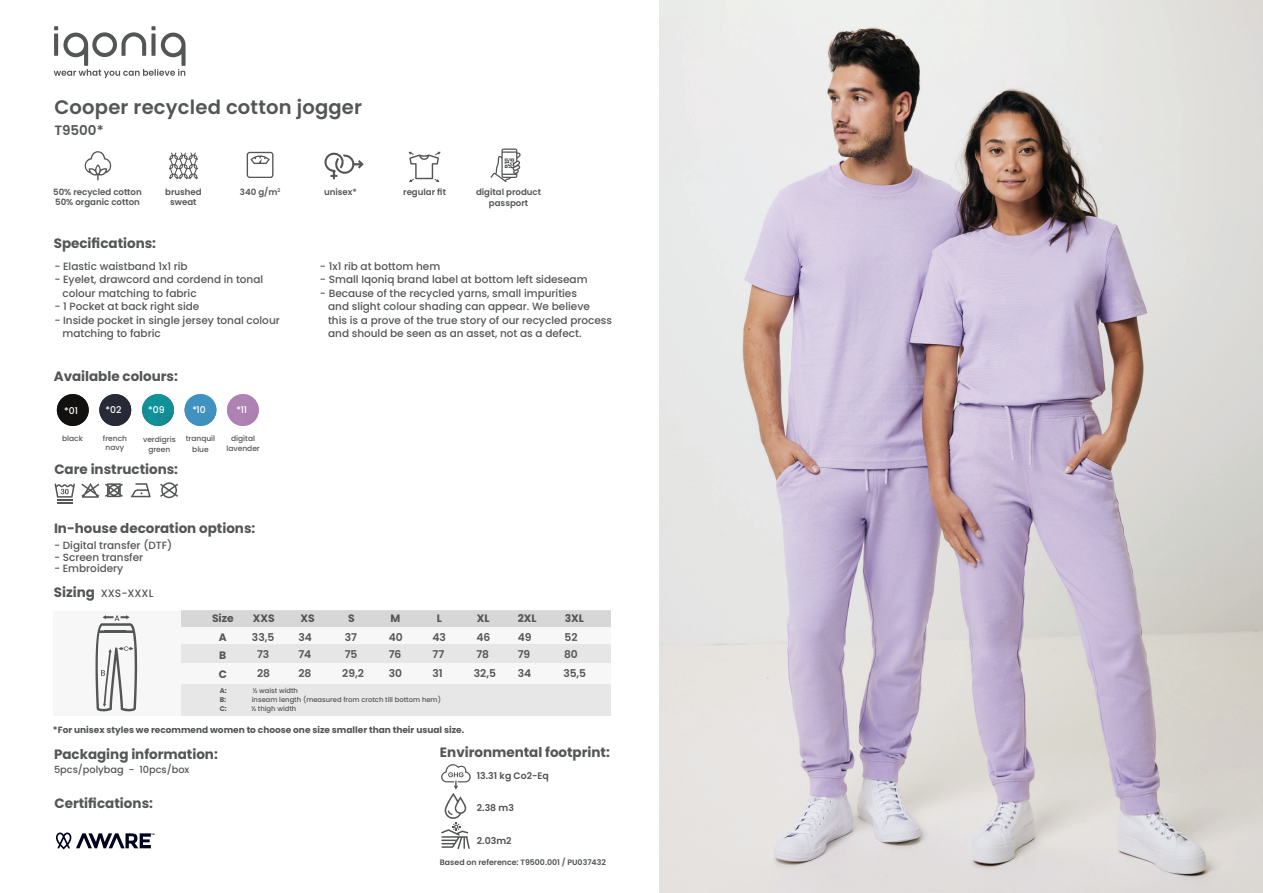
<style>
.page{position:relative;width:1263px;height:893px;background:#fff}
.page>*{position:absolute;margin:0;border:0;box-sizing:border-box;transform-origin:0 0}
.t1{font:600 19.5px "Poppins";letter-spacing:.01em;color:#545555}
.t2{font:700 13.5px "Poppins";color:#545555}
.t3{font:600 13.5px "Poppins";color:#545555}
.t4{font:600 10.65px "Poppins";color:#545555}
.t5{font:700 10.65px "Poppins";color:#545555}
.t6{font:500 10.65px "Poppins";color:#545555}
.t7{font:500 10.5px "Poppins";color:#545555}
.t8{font:500 9.75px "Poppins";color:#545555}
.t9{font:600 9.3px "Poppins";color:#505353}
.t10{font:500 9.3px "Poppins";color:#fff}
.t11{font:700 9px "Poppins";color:#545555}
.t12{font:600 8.55px "Poppins";color:#545555}
.t13{font:600 7.8px "Poppins";color:#505353}
.t14{font:500 7.5px/10.5px "Poppins";color:#545555;text-align:center}
.t15{font:500 6.75px "Poppins";color:#545555}
.t16{font:700 6.75px "Poppins";color:#545555}
.t17{font:600 5.1px "Poppins";color:#545555}
.s1{font-weight:700;font-size:13.5px}
</style>
<div class="page">
<div style="left:53px;top:611px;width:558px;height:104px;background:linear-gradient(to right,#f4f4f4,#f1f1f1)"></div>
<svg style="left:54px;top:26px;width:132px;height:52px"></svg>
<svg style="left:408px;top:152px;width:33px;height:30px"></svg>
<svg style="left:247px;top:152px;width:26px;height:26px"></svg>
<svg style="left:324px;top:152px;width:40px;height:27px"></svg>
<svg style="left:105px;top:483px;width:18px;height:14px"></svg>
<svg style="left:160px;top:482px;width:18px;height:16px"></svg>
<svg style="left:131px;top:483px;width:20px;height:14px"></svg>
<svg style="left:81px;top:483px;width:18px;height:15px"></svg>
<svg style="left:54px;top:484px;width:21px;height:19px"></svg>
<svg style="left:169px;top:153px;width:29px;height:26px"></svg>
<div style="left:181px;top:610px;width:430px;height:16px;background:#d7d7d7"></div>
<div style="left:181px;top:684px;width:430px;height:31px;background:#e7e7e7"></div>
<svg style="left:85px;top:151px;width:27px;height:29px"></svg>
<img style="left:57px;top:394px;width:32px;height:32px;border-radius:16px">
<img style="left:99px;top:394px;width:32px;height:32px;border-radius:16px">
<img style="left:142px;top:394px;width:32px;height:32px;border-radius:16px">
<img style="left:185px;top:394px;width:31px;height:32px;border-radius:16px">
<img style="left:227px;top:394px;width:32px;height:32px;border-radius:16px">
<svg style="left:490px;top:149px;width:31px;height:33px"></svg>
<img style="left:659px;top:0;width:604px;height:893px">
<svg style="left:95px;top:615px;width:42px;height:96px"></svg>
<svg style="left:441px;top:764px;width:30px;height:85px"></svg>
<svg style="left:56px;top:832px;width:98px;height:18px"></svg>
<p class="t1" style="left:54px;top:96px;width:309px">Cooper recycled cotton jogger</p>
<p class="t3" style="left:54px;top:123px;width:51px">T9500*</p>
<p class="t12" style="left:53px;top:187px;width:90px">50% recycled cotton</p>
<p class="t12" style="left:55px;top:197px;width:86px">50% organic cotton</p>
<p class="t12" style="left:165px;top:187px;width:38px">brushed</p>
<p class="t12" style="left:170px;top:197px;width:28px">sweat</p>
<p class="t2" style="left:54px;top:235px;width:104px">Specifications:</p>
<p class="t12" style="left:240px;top:187px;width:39px">340 g/m</p>
<p class="t12" style="left:403px;top:188px;width:44px">regular fit</p>
<p class="t17" style="left:277px;top:187px;width:4px">2</p>
<p class="t12" style="left:324px;top:187px;width:34px">unisex*</p>
<p class="t12" style="left:476px;top:188px;width:67px">digital product</p>
<p class="t12" style="left:489px;top:198px;width:41px">passport</p>
<p class="t7" style="left:54px;top:260px;width:135px">- Elastic waistband 1x1 rib</p>
<p class="t7" style="left:54px;top:274px;width:210px">- Eyelet, drawcord and cordend in tonal</p>
<p class="t7" style="left:62px;top:287px;width:136px">colour matching to fabric</p>
<p class="t7" style="left:54px;top:301px;width:147px">- 1 Pocket at back right side</p>
<p class="t7" style="left:54px;top:314px;width:227px">- Inside pocket in single jersey tonal colour</p>
<p class="t7" style="left:62px;top:328px;width:100px">matching to fabric</p>
<p class="t2" style="left:54px;top:369px;width:126px">Available colours:</p>
<p class="t10" style="left:64px;top:405px;width:15px">*01</p>
<p class="t10" style="left:105px;top:404px;width:17px">*02</p>
<p class="t10" style="left:148px;top:404px;width:18px">*09</p>
<p class="t10" style="left:192px;top:404px;width:15px">*10</p>
<p class="t10" style="left:236px;top:404px;width:12px">*11</p>
<p class="t14" style="left:62px;top:433px;width:22px">black</p>
<p class="t14" style="left:103px;top:434px;width:26px;line-height:9px">french navy</p>
<p class="t14" style="left:143px;top:434px;width:34px">verdigris green</p>
<p class="t14" style="left:186px;top:434px;width:31px">tranquil blue</p>
<p class="t14" style="left:226px;top:433px;width:35px">digital lavender</p>
<p class="t2" style="left:54px;top:461px;width:125px">Care instructions:</p>
<p class="t2" style="left:54px;top:520px;width:203px">In-house decoration options:</p>
<p class="t7" style="left:54px;top:540px;width:120px">- Digital transfer (DTF)</p>
<p class="t7" style="left:54px;top:551px;width:91px">- Screen transfer</p>
<p class="t7" style="left:54px;top:562px;width:71px">- Embroidery</p>
<p class="t6" style="left:54px;top:587px;width:101px"><span class="s1">Sizing</span> XXS-XXXL</p>
<p class="t7" style="left:320px;top:260px;width:122px">- 1x1 rib at bottom hem</p>
<p class="t7" style="left:320px;top:274px;width:269px">- Small Iqoniq brand label at bottom left sideseam</p>
<p class="t7" style="left:320px;top:287px;width:259px">- Because of the recycled yarns, small impurities</p>
<p class="t7" style="left:328px;top:301px;width:263px">and slight colour shading can appear. We believe</p>
<p class="t7" style="left:328px;top:314px;width:285px">this is a prove of the true story of our recycled process</p>
<p class="t7" style="left:328px;top:328px;width:255px">and should be seen as an asset, not as a defect.</p>
<p class="t5" style="left:212px;top:612px;width:23px">Size</p>
<p class="t5" style="left:219px;top:631px;width:9px">A</p>
<p class="t5" style="left:219px;top:649px;width:9px">B</p>
<p class="t5" style="left:219px;top:668px;width:10px">C</p>
<p class="t5" style="left:253px;top:612px;width:23px">XXS</p>
<p class="t5" style="left:300px;top:612px;width:16px">XS</p>
<p class="t5" style="left:348px;top:612px;width:8px">S</p>
<p class="t5" style="left:390px;top:612px;width:11px">M</p>
<p class="t5" style="left:437px;top:612px;width:7px">L</p>
<p class="t5" style="left:477px;top:612px;width:14px">XL</p>
<p class="t5" style="left:518px;top:612px;width:20px">2XL</p>
<p class="t5" style="left:565px;top:612px;width:21px">3XL</p>
<p class="t4" style="left:252px;top:631px;width:24px">33,5</p>
<p class="t4" style="left:298px;top:631px;width:15px">34</p>
<p class="t4" style="left:345px;top:631px;width:14px">37</p>
<p class="t4" style="left:389px;top:631px;width:15px">40</p>
<p class="t4" style="left:433px;top:631px;width:15px">43</p>
<p class="t4" style="left:476px;top:631px;width:15px">46</p>
<p class="t4" style="left:518px;top:631px;width:15px">49</p>
<p class="t4" style="left:564px;top:631px;width:15px">52</p>
<p class="t4" style="left:257px;top:648px;width:14px">73</p>
<p class="t4" style="left:298px;top:648px;width:14px">74</p>
<p class="t4" style="left:345px;top:648px;width:14px">75</p>
<p class="t4" style="left:389px;top:648px;width:14px">76</p>
<p class="t4" style="left:433px;top:648px;width:13px">77</p>
<p class="t4" style="left:476px;top:648px;width:14px">78</p>
<p class="t4" style="left:518px;top:648px;width:14px">79</p>
<p class="t4" style="left:564px;top:648px;width:15px">80</p>
<p class="t4" style="left:257px;top:667px;width:15px">28</p>
<p class="t4" style="left:298px;top:667px;width:15px">28</p>
<p class="t4" style="left:342px;top:667px;width:23px">29,2</p>
<p class="t4" style="left:389px;top:667px;width:15px">30</p>
<p class="t4" style="left:433px;top:667px;width:12px">31</p>
<p class="t4" style="left:474px;top:667px;width:24px">32,5</p>
<p class="t4" style="left:518px;top:667px;width:15px">34</p>
<p class="t4" style="left:563px;top:667px;width:24px">35,5</p>
<p class="t16" style="left:220px;top:687px;width:8px">A:</p>
<p class="t15" style="left:253px;top:687px;width:47px">½ waist width</p>
<p class="t16" style="left:220px;top:696px;width:8px">B:</p>
<p class="t15" style="left:252px;top:696px;width:191px">inseam length (measured from crotch till bottom hem)</p>
<p class="t16" style="left:220px;top:704px;width:9px">C:</p>
<p class="t15" style="left:251px;top:704px;width:46px">½ thigh width</p>
<p class="t11" style="left:53px;top:724px;width:413px">*For unisex styles we recommend women to choose one size smaller than their usual size.</p>
<p class="t2" style="left:440px;top:744px;width:171px">Environmental footprint:</p>
<p class="t9" style="left:477px;top:770px;width:74px">13.31 kg Co2-Eq</p>
<p class="t9" style="left:477px;top:803px;width:39px">2.38 m3</p>
<p class="t9" style="left:477px;top:836px;width:36px">2.03m2</p>
<p class="t13" style="left:440px;top:858px;width:167px">Based on reference: T9500.001 / PU037432</p>
<p class="t2" style="left:54px;top:746px;width:165px">Packaging information:</p>
<p class="t8" style="left:54px;top:764px;width:137px">5pcs/polybag - 10pcs/box</p>
<p class="t2" style="left:54px;top:795px;width:100px">Certifications:</p>
</div>
